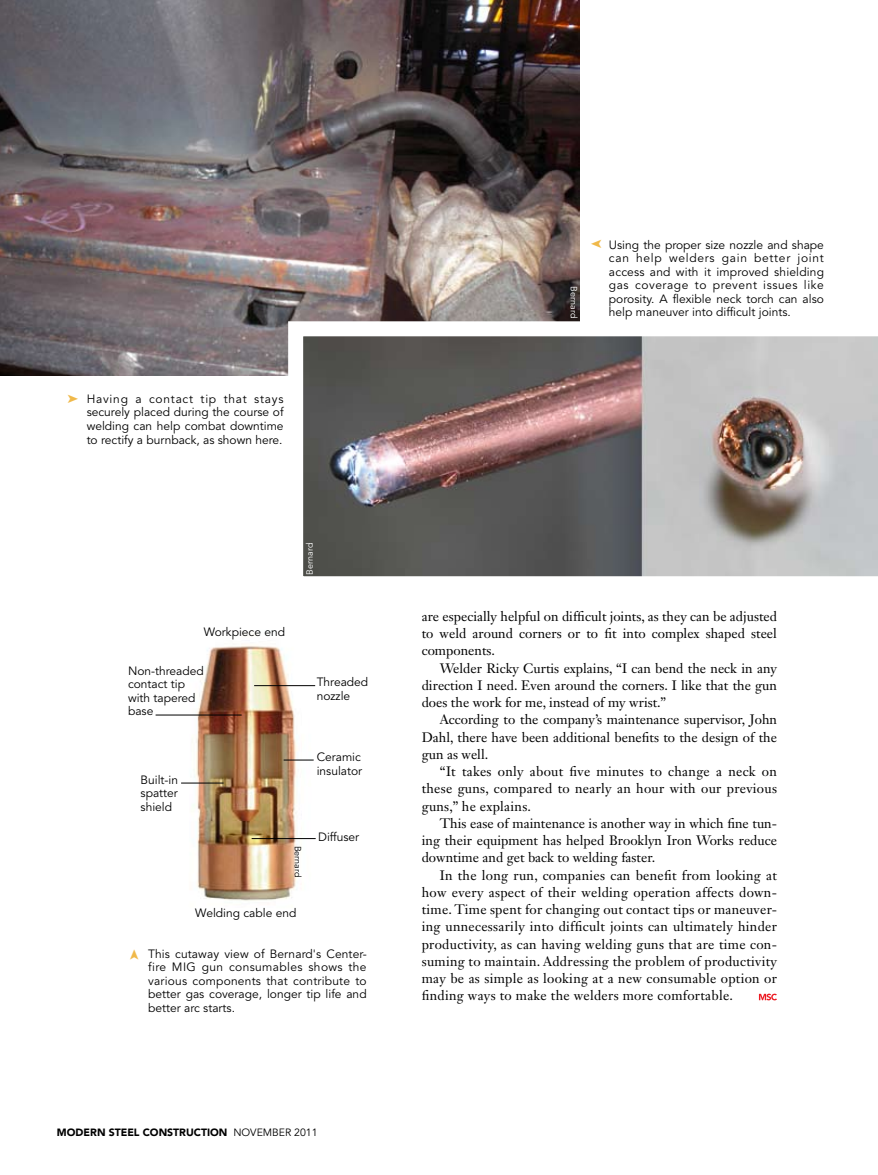
<style>
.page{position:relative;width:878px;height:1175px;background:#fff}
.page>*{position:absolute;margin:0;border:0;box-sizing:border-box;transform-origin:0 0}
.t1{font:13.5px/17.2px "Janson Text LT Std";color:#000;text-align:justify}
.t2{font:12px/13.5px "Avenir LT Std";color:#000;text-align:justify}
.t3{font:900 10.5px "Avenir LT Std";color:#000}
.t4{font:9px "Avenir LT Std";color:#fff}
.t5{font:9px "Avenir LT Std";color:#000}
.s1{font-weight:400}
</style>
<div class="page">
<svg style="left:759px;top:993px;width:18px;height:7px"></svg>
<img style="left:0;top:0;width:579px;height:376px">
<img style="left:280px;top:314px;width:598px;height:263px">
<img style="left:155px;top:644px;width:161px;height:257px">
<hr style="left:254px;top:685px;width:61px;height:1px;background:#000">
<hr style="left:251px;top:838px;width:65px;height:1px;background:#000">
<hr style="left:284px;top:759px;width:30px;height:1px;background:#000">
<hr style="left:181px;top:782px;width:42px;height:1px;background:#000">
<hr style="left:156px;top:714px;width:85px;height:1px;background:#000">
<p class="t2" style="left:87px;top:392px;width:198px">Having a contact tip that stays securely placed during the course of welding can help combat downtime to rectify a burnback, as shown here.</p>
<p class="t4" style="left:304px;top:574px;width:33px;rotate:-90deg">Bernard</p>
<p class="t2" style="left:204px;top:625px;width:83px">Workpiece end</p>
<p class="t2" style="left:128px;top:664px;width:77px;text-align:left">N on-threaded contact tip with tapered base</p>
<p class="t2" style="left:140px;top:773px;width:39px">Built-in spatter shield</p>
<p class="t5" style="left:303px;top:845px;width:33px;rotate:90deg">Bernard</p>
<p class="t2" style="left:316px;top:676px;width:53px">Threaded nozzle</p>
<p class="t2" style="left:316px;top:750px;width:47px">Ceramic insulator</p>
<p class="t2" style="left:318px;top:830px;width:43px">Diffuser</p>
<p class="t2" style="left:195px;top:906px;width:103px">Welding cable end</p>
<p class="t2" style="left:148px;top:947px;width:220px">This cutaway view of Bernard's Center&shy;fire MIG gun consumables shows the various components that contribute to better gas coverage, longer tip life and better arc starts.</p>
<p class="t3" style="left:57px;top:1125px;width:262px">MODERN STEEL CONSTRUCTION <span class="s1">novemb er 2011</span></p>
<p class="t4" style="left:579px;top:286px;width:33px;rotate:90deg">Bernard</p>
<p class="t2" style="left:609px;top:238px;width:217px">Using the proper size nozzle and shape can help welders gain better joint access and with it improved shielding gas coverage to prevent issues like porosity. A flexible neck torch can also help maneuver into difficult joints.</p>
<p class="t1" style="left:422px;top:607px;width:357px">are especially helpful on difficult joints, as they can be adjusted to weld around corners or to fit into complex shaped steel components.</p>
<p class="t1" style="left:422px;top:659px;width:357px;text-indent:18px">Welder Ricky Curtis explains, “I can bend the neck in any direction I need. Even around the corners. I like that the gun does the work for me, instead of my wrist.”</p>
<p class="t1" style="left:422px;top:711px;width:357px;text-indent:18px">According to the company’s maintenance supervisor, John Dahl, there have been additional benefits to the design of the gun as well.</p>
<p class="t1" style="left:422px;top:762px;width:357px;text-indent:18px">“It takes only about five minutes to change a neck on these guns, compared to nearly an hour with our previous guns,” he explains.</p>
<p class="t1" style="left:422px;top:814px;width:357px;text-indent:18px">This ease of maintenance is another way in which fine tun&shy;ing their equipment has helped Brooklyn Iron Works reduce downtime and get back to welding faster.</p>
<p class="t1" style="left:422px;top:866px;width:357px;text-indent:18px">In the long run, companies can benefit from looking at how every aspect of their welding operation affects down&shy;time. Time spent for changing out contact tips or maneuver&shy;ing unnecessarily into difficult joints can ultimately hinder productivity, as can having welding guns that are time con&shy;suming to maintain. Addressing the problem of productivity may be as simple as looking at a new consumable option or finding ways to make the welders more comfortable.</p>
</div>
